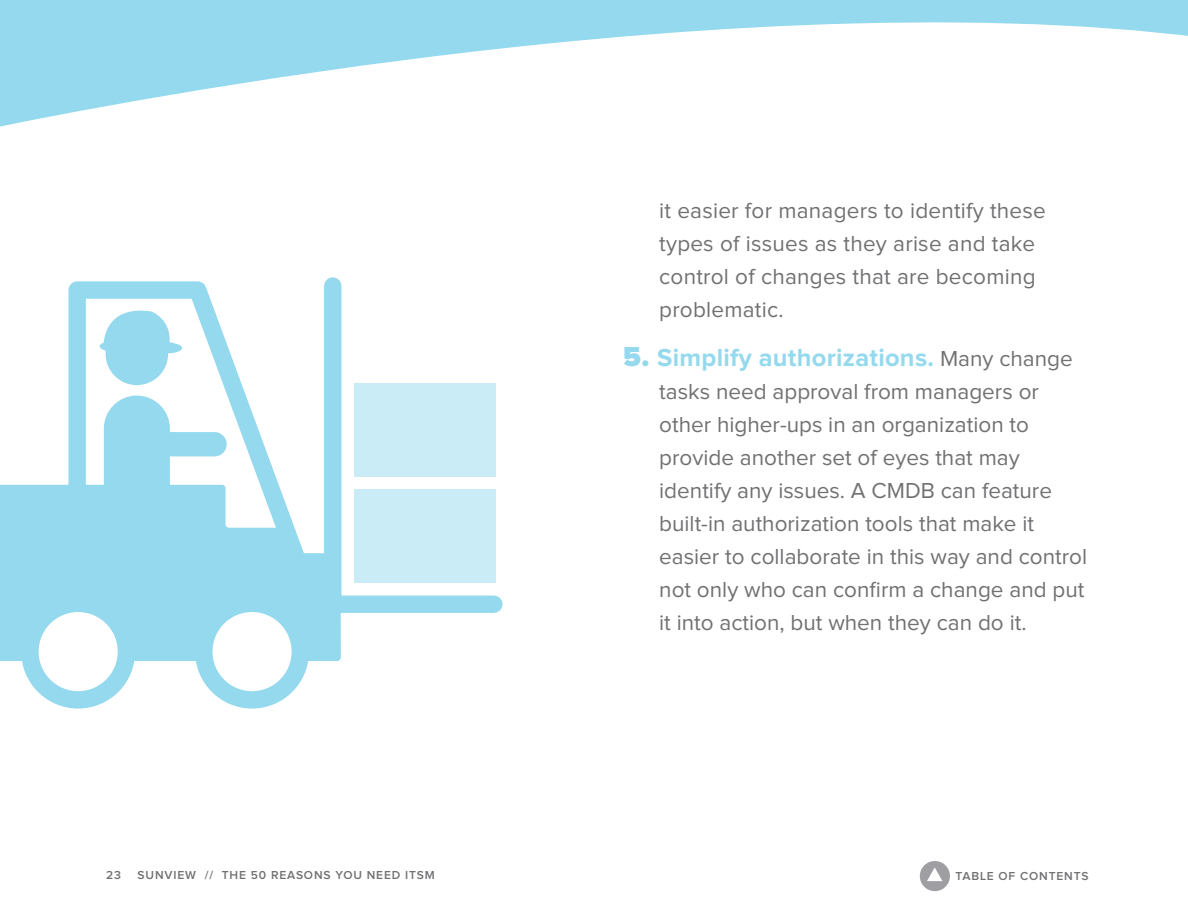
<style>
.page{position:relative;width:1188px;height:918px;background:#fff}
.page>*{position:absolute;margin:0;border:0;box-sizing:border-box;transform-origin:0 0}
.t1{font:700 25.5px "Proxima Nova";letter-spacing:.01em;color:#94d9ed}
.t2{font:22.5px/33px "Proxima Nova";color:#717073}
.t3{font:600 12px "Proxima Nova";letter-spacing:.07em;color:#717073}
.s1{font-weight:900;font-size:28.5px}
.s2{font-weight:400;font-size:22.5px;color:#717073}
</style>
<div class="page">
<div style="left:920px;top:861px;width:30px;height:30px;background:#9f9ea2;border-radius:50%"></div>
<svg style="left:927px;top:867px;width:15px;height:14px"></svg>
<svg style="left:0;top:0;width:1188px;height:127px"></svg>
<div style="left:0;top:485px;width:341px;height:176px;background:#94d9ed"></div>
<svg style="left:60px;top:277px;width:443px;height:345px"></svg>
<svg style="left:204px;top:603px;width:96px;height:97px"></svg>
<div style="left:195px;top:595px;width:114px;height:114px;border:17px solid #94d9ed;border-radius:50%"></div>
<svg style="left:30px;top:603px;width:96px;height:97px"></svg>
<div style="left:21px;top:595px;width:114px;height:114px;border:17px solid #94d9ed;border-radius:50%"></div>
<div style="left:104px;top:396px;width:66px;height:128px;background:#94d9ed;border-radius:33px"></div>
<div style="left:106px;top:323px;width:62px;height:62px;background:#94d9ed;border-radius:50%"></div>
<svg style="left:100px;top:306px;width:82px;height:47px"></svg>
<div style="left:148px;top:432px;width:79px;height:24px;background:#94d9ed;border-radius:12px"></div>
<div style="left:354px;top:489px;width:142px;height:94px;background:#c9ecf6"></div>
<div style="left:354px;top:383px;width:142px;height:94px;background:#c9ecf6"></div>
<p class="t2" style="left:659px;top:195px;width:388px">it easier for managers to identify these types of issues as they arise and take control of changes that are becoming problematic.</p>
<p class="t1" style="left:623px;top:346px;width:451px"><span class="s1">5.</span> Simplify authorizations. <span class="s2">Many change</span></p>
<p class="t2" style="left:659px;top:376px;width:429px">tasks need approval from managers or other higher-ups in an organization to provide another set of eyes that may identify any issues. A CMDB can feature built-in authorization tools that make it easier to collaborate in this way and control not only who can confirm a change and put it into action, but when they can do it.</p>
<p class="t3" style="left:106px;top:870px;width:16px">23</p>
<p class="t3" style="left:138px;top:870px;width:299px">SUNVIEW // THE 50 REASONS YOU NEED ITSM</p>
<p class="t3" style="left:956px;top:871px;width:127px">TABLE OF CONTENTS</p>
</div>
